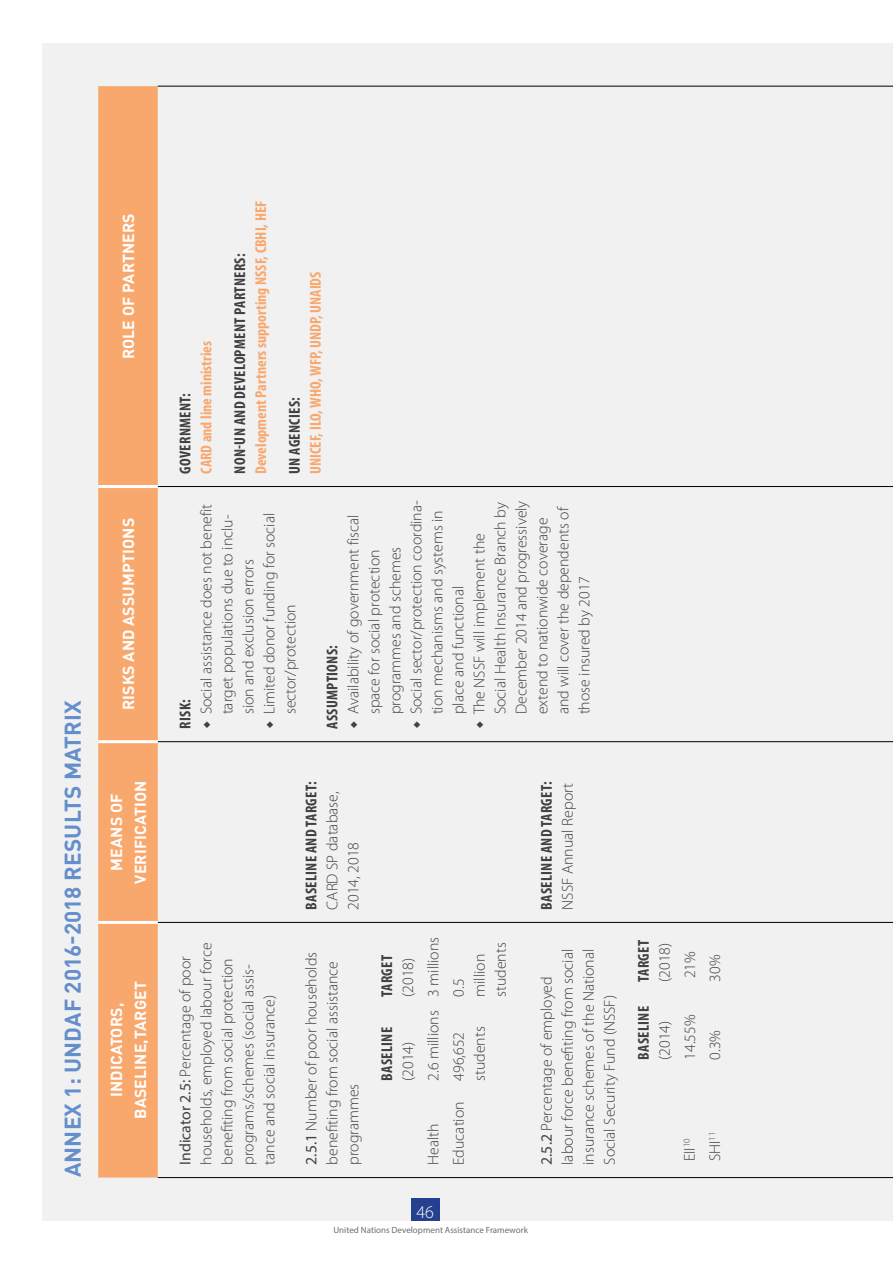
<style>
.page{position:relative;width:893px;height:1263px;background:#fff}
.page>*{position:absolute;margin:0;border:0;box-sizing:border-box;transform-origin:0 0}
.t1{font:700 22.5px "DINOT";letter-spacing:.01em;color:#658fca}
.t2{font:300 18px "Myriad Pro";color:#fff}
.t3{font:300 15.75px/21px "Myriad Pro";color:#414042}
.t4{font:700 condensed 15.75px "Myriad Pro";letter-spacing:.02em;color:#414042}
.t5{font:700 condensed 15.75px "Myriad Pro";color:#f9a86d}
.t6{font:700 15.75px/24px "DINOT";letter-spacing:.01em;color:#fff;text-align:center}
.t7{font:9px "Myriad Pro";color:#6d6e71}
.s1{font-weight:400}
</style>
<div class="page">
<div style="left:43px;top:43px;width:850px;height:1177px;background:#f1f1f2"></div>
<div style="left:98px;top:86px;width:60px;height:1091px;background:#f9a86d"></div>
<hr style="left:158px;top:1177px;width:735px;height:1px;background:#000">
<hr style="left:158px;top:922px;width:735px;height:1px;background:#000">
<hr style="left:158px;top:741px;width:735px;height:1px;background:#000">
<hr style="left:158px;top:486px;width:735px;height:1px;background:#000">
<hr style="left:158px;top:86px;width:735px;height:1px;background:#000">
<hr style="left:98px;top:921px;width:60px;height:3px;background:#fff">
<hr style="left:98px;top:740px;width:60px;height:3px;background:#fff">
<hr style="left:98px;top:485px;width:60px;height:3px;background:#fff">
<div style="left:411px;top:1198px;width:29px;height:22px;background:#25408f"></div>
<p class="t6" style="left:116px;top:359px;width:148px;rotate:-90deg">ROLE OF PARTNERS</p>
<h1 class="t1" style="left:58px;top:1177px;width:479px;rotate:-90deg">ANNEX 1: UNDAF 2016-2018 RESULTS MATRIX</h1>
<p class="t6" style="left:116px;top:710px;width:194px;rotate:-90deg">RISKS AND ASSUMPTIONS</p>
<p class="t6" style="left:104px;top:884px;width:105px;rotate:-90deg">MEANS OF<br>VERIFICATION</p>
<p class="t6" style="left:104px;top:1118px;width:139px;rotate:-90deg">INDICATORS,<br>BASELINE,TARGET</p>
<p class="t4" style="left:175px;top:474px;width:82px;rotate:-90deg">GOVERNMENT:</p>
<p class="t5" style="left:196px;top:474px;width:134px;rotate:-90deg">CARD and line ministries</p>
<p class="t4" style="left:230px;top:474px;width:222px;rotate:-90deg">NON-UN AND DEVELOPMENT PARTNERS:</p>
<p class="t5" style="left:251px;top:474px;width:274px;rotate:-90deg">Development Partners supporting NSSF, CBHI, HEF</p>
<p class="t4" style="left:285px;top:474px;width:78px;rotate:-90deg">UN AGENCIES:</p>
<p class="t5" style="left:306px;top:474px;width:204px;rotate:-90deg">UNICEF, ILO, WHO, WFP, UNDP, UNAIDS</p>
<p class="t4" style="left:175px;top:729px;width:31px;rotate:-90deg">RISK:</p>
<p class="t3" style="left:196px;top:714px;width:212px;rotate:-90deg">Social assistance does not benefit target populations due to inclu&shy;sion and exclusion errors<br>Limited donor funding for social sector/protection</p>
<p class="t4" style="left:322px;top:729px;width:85px;rotate:-90deg">ASSUMPTIONS:</p>
<p class="t3" style="left:343px;top:714px;width:216px;rotate:-90deg">Availability of government fiscal space for social protection programmes and schemes<br>Social sector/protection coordina&shy;tion mechanisms and systems in place and functional<br>The NSSF will implement the<br>Social Health Insurance Branch by<br>December 2014 and progressively extend to nationwide coverage and will cover the dependents of those insured by 2017</p>
<p class="t4" style="left:301px;top:910px;width:130px;rotate:-90deg">BASELINE AND TARGET:</p>
<p class="t3" style="left:322px;top:910px;width:120px;rotate:-90deg">CARD SP database,<br>2014, 2018</p>
<p class="t4" style="left:537px;top:910px;width:130px;rotate:-90deg">BASELINE AND TARGET:</p>
<p class="t3" style="left:557px;top:910px;width:128px;rotate:-90deg">NSSF Annual Report</p>
<p class="t3" style="left:175px;top:1165px;width:224px;rotate:-90deg"><span class="s1">Indicator 2.5:</span> Percentage of poor households, employed labour force benefiting from social protection programs/schemes (social assis&shy;tance and social insurance)</p>
<p class="t3" style="left:301px;top:1165px;width:214px;rotate:-90deg"><span class="s1">2.5.1</span> Number of poor households benefiting from social assistance programmes</p>
<p class="t4" style="left:377px;top:997px;width:43px;rotate:-90deg">TARGET</p>
<p class="t3" style="left:398px;top:997px;width:41px;rotate:-90deg">(2018)</p>
<p class="t4" style="left:377px;top:1081px;width:55px;rotate:-90deg">BASELINE</p>
<p class="t3" style="left:398px;top:1081px;width:41px;rotate:-90deg">(2014)</p>
<p class="t3" style="left:423px;top:1081px;width:145px;rotate:-90deg">2.6 millions 3 millions</p>
<p class="t3" style="left:423px;top:1165px;width:43px;rotate:-90deg">Health</p>
<p class="t3" style="left:469px;top:997px;width:56px;rotate:-90deg">million students</p>
<p class="t3" style="left:536px;top:1165px;width:218px;rotate:-90deg"><span class="s1">2.5.2</span> Percentage of employed labour force benefiting from social insurance schemes of the National<br>Social Security Fund (NSSF)</p>
<p class="t3" style="left:448px;top:997px;width:20px;rotate:-90deg">0.5</p>
<p class="t3" style="left:469px;top:1081px;width:56px;rotate:-90deg">students</p>
<p class="t3" style="left:448px;top:1081px;width:50px;rotate:-90deg">496,652</p>
<p class="t3" style="left:448px;top:1165px;width:65px;rotate:-90deg">Education</p>
<p class="t2" style="left:416px;top:1202px;width:19px">46</p>
<p class="t7" style="left:333px;top:1224px;width:196px">United Nations Development Assistance Framework</p>
<p class="t4" style="left:634px;top:982px;width:43px;rotate:-90deg">TARGET</p>
<p class="t3" style="left:654px;top:982px;width:41px;rotate:-90deg">(2018)</p>
<p class="t4" style="left:634px;top:1060px;width:55px;rotate:-90deg">BASELINE</p>
<p class="t3" style="left:654px;top:1060px;width:41px;rotate:-90deg">(2014)</p>
<p class="t3" style="left:679px;top:978px;width:28px;rotate:-90deg">21%</p>
<p class="t3" style="left:679px;top:1060px;width:47px;rotate:-90deg">14.55%</p>
<p class="t3" style="left:705px;top:982px;width:28px;rotate:-90deg">30%</p>
<p class="t3" style="left:705px;top:1060px;width:31px;rotate:-90deg">0.3%</p>
<p class="t3" style="left:679px;top:1161px;width:25px;rotate:-90deg">EII<sup>10</sup></p>
<p class="t3" style="left:705px;top:1161px;width:31px;rotate:-90deg">SHI<sup>11</sup></p>
</div>
